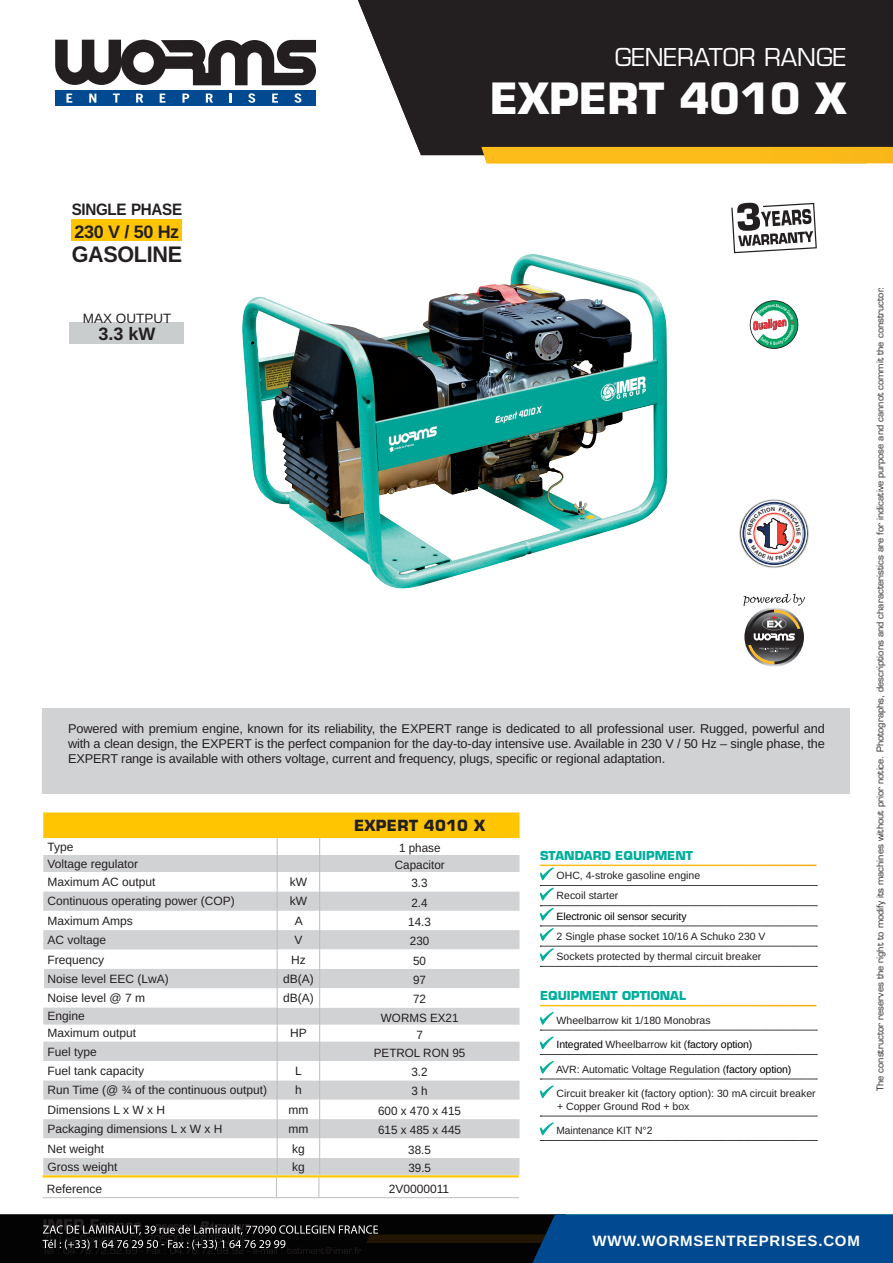
<style>
.page{position:relative;width:893px;height:1263px;background:#fff}
.page>*{position:absolute;margin:0;border:0;box-sizing:border-box;transform-origin:0 0}
.t1{font:700 42px "Eurostile LT Std";color:#fff}
.t2{font:24px "Eurostile LT Std";color:#fff}
.t3{font:700 22.5px "Arimo";letter-spacing:-.015em;color:#231f20;scale:.96 1}
.t4{font:700 18px "Arimo";letter-spacing:-.02em;color:#231f20}
.t5{font:700 16.5px "Arimo";letter-spacing:-.02em;color:#231f20;scale:.92 1}
.t6{font:700 15px "Arimo";letter-spacing:.05em;color:#fff}
.t7{font:700 15px "Eurostile LT Std";letter-spacing:.02em;color:#231f20}
.t8{font:13.5px "Arimo";color:#231f20}
.t9{font:12.75px/15px "Arimo";letter-spacing:-.01em;color:#231f20;text-align:justify}
.tableau{font:12px "Arimo";color:#231f20}
.Tablo_Centré{font:12px "Arimo";color:#231f20}
.t10{font:700 12px "Eurostile LT Std";color:#00ae9e}
.Tablo{font:12px "Arimo";color:#231f20}
.t11{font:10.5px/12.6px "Arimo";color:#231f20}
.t12{font:10.5px "Arimo";letter-spacing:-.01em;color:#000}
.t13{font:9px "Eurostile LT Std";color:#231f20}
.t14{font:9px "Arimo";color:#000}
.s1{color:#231f20}
.s2{color:#000}
</style>
<div class="page">
<div style="left:72px;top:219px;width:110px;height:21px;background:#ffc500"></div>
<img style="left:242px;top:254px;width:425px;height:334px">
<svg style="left:731px;top:203px;width:86px;height:50px"></svg>
<div style="left:70px;top:323px;width:114px;height:21px;background:#cacdce"></div>
<svg style="left:749px;top:300px;width:50px;height:49px"></svg>
<img style="left:739px;top:499px;width:70px;height:69px">
<svg style="left:743px;top:594px;width:62px;height:70px"></svg>
<div style="left:43px;top:708px;width:807px;height:85px;background:#d1d2d4"></div>
<svg style="left:540px;top:867px;width:277px;height:100px"></svg>
<svg style="left:540px;top:1012px;width:277px;height:43px"></svg>
<svg style="left:540px;top:1061px;width:277px;height:37px"></svg>
<svg style="left:540px;top:1116px;width:277px;height:25px"></svg>
<svg style="left:43px;top:812px;width:476px;height:385px"></svg>
<hr style="left:43px;top:1197px;width:233px;height:1px;background:#bcbdc0">
<hr style="left:276px;top:1197px;width:43px;height:1px;background:#bcbdc0">
<hr style="left:319px;top:1197px;width:200px;height:1px;background:#bcbdc0">
<div style="left:358px;top:0;width:535px;height:155px;background:#231f20"></div>
<div style="left:481px;top:147px;width:412px;height:16px;background:#fdbc19"></div>
<svg style="left:55px;top:40px;width:261px;height:66px"></svg>
<svg style="left:0;top:1214px;width:893px;height:49px;background:#0d2944"></svg>
<svg style="left:742px;top:502px;width:64px;height:63px"></svg>
<p class="t2" style="left:615px;top:43px;width:233px">GENERATOR RANGE</p>
<p class="t1" style="left:490px;top:72px;width:358px">EXPERT 4010 X</p>
<p class="t5" style="left:72px;top:198px;width:122px">SINGLE PHASE</p>
<p class="t3" style="left:72px;top:238px;width:117px">GASOLINE</p>
<p class="t4" style="left:75px;top:219px;width:106px">230 V / 50 Hz</p>
<p class="t8" style="left:83px;top:308px;width:90px">MAX OUTPUT</p>
<p class="t4" style="left:98px;top:321px;width:59px">3.3 kW</p>
<p class="t9" style="left:68px;top:721px;width:758px">Powered with premium engine, known for its reliability, the EXPERT range is dedicated to all professional user. Rugged, powerful and with a clean design, the EXPERT is the perfect companion for the day-to-day intensive use. Available in 230 V / 50 Hz – single phase, the EXPERT range is available with others voltage, current and frequency, plugs, specific or regional adaptation.</p>
<p class="t7" style="left:354px;top:816px;width:132px">EXPERT 4010 X</p>
<p class="Tablo" style="left:48px;top:838px;width:28px">Type</p>
<p class="tableau" style="left:399px;top:839px;width:43px">1 phase</p>
<p class="tableau" style="left:48px;top:855px;width:92px">Voltage regulator</p>
<p class="tableau" style="left:395px;top:856px;width:51px">Capacitor</p>
<p class="tableau" style="left:48px;top:873px;width:110px">Maximum AC output</p>
<p class="Tablo_Centré" style="left:290px;top:873px;width:19px">kW</p>
<p class="tableau" style="left:411px;top:875px;width:18px">3.3</p>
<p class="tableau" style="left:48px;top:893px;width:189px">Continuous operating power (COP)</p>
<p class="Tablo_Centré" style="left:290px;top:893px;width:19px">kW</p>
<p class="tableau" style="left:411px;top:894px;width:18px">2.4</p>
<p class="tableau" style="left:48px;top:912px;width:87px">Maximum Amps</p>
<p class="Tablo_Centré" style="left:295px;top:912px;width:10px">A</p>
<p class="tableau" style="left:408px;top:913px;width:24px">14.3</p>
<p class="tableau" style="left:48px;top:932px;width:60px">AC voltage</p>
<p class="Tablo_Centré" style="left:294px;top:932px;width:10px">V</p>
<p class="tableau" style="left:410px;top:933px;width:21px">230</p>
<p class="tableau" style="left:48px;top:951px;width:58px">Frequency</p>
<p class="Tablo_Centré" style="left:291px;top:951px;width:16px">Hz</p>
<p class="tableau" style="left:413px;top:952px;width:14px">50</p>
<p class="tableau" style="left:48px;top:970px;width:123px">Noise level EEC (LwA)</p>
<p class="Tablo_Centré" style="left:283px;top:970px;width:32px">dB(A)</p>
<p class="tableau" style="left:413px;top:971px;width:14px">97</p>
<p class="tableau" style="left:48px;top:990px;width:99px">Noise level @ 7 m</p>
<p class="Tablo_Centré" style="left:283px;top:990px;width:32px">dB(A)</p>
<p class="tableau" style="left:413px;top:991px;width:14px">72</p>
<p class="tableau" style="left:48px;top:1008px;width:39px">Engine</p>
<p class="tableau" style="left:381px;top:1009px;width:79px">WORMS EX21</p>
<p class="tableau" style="left:48px;top:1025px;width:90px">Maximum output</p>
<p class="Tablo_Centré" style="left:290px;top:1025px;width:18px">HP</p>
<p class="tableau" style="left:417px;top:1026px;width:8px">7</p>
<p class="tableau" style="left:48px;top:1043px;width:51px">Fuel type</p>
<p class="tableau" style="left:374px;top:1044px;width:93px">PETROL RON 95</p>
<p class="tableau" style="left:48px;top:1062px;width:98px">Fuel tank capacity</p>
<p class="Tablo_Centré" style="left:295px;top:1062px;width:8px">L</p>
<p class="tableau" style="left:411px;top:1063px;width:18px">3.2</p>
<p class="tableau" style="left:48px;top:1082px;width:221px">Run Time (@ ¾ of the continuous output)</p>
<p class="Tablo_Centré" style="left:295px;top:1082px;width:8px">h</p>
<p class="tableau" style="left:411px;top:1083px;width:18px">3 h</p>
<p class="tableau" style="left:48px;top:1101px;width:119px">Dimensions L x W x H</p>
<p class="Tablo_Centré" style="left:288px;top:1101px;width:21px">mm</p>
<p class="tableau" style="left:378px;top:1102px;width:84px">600 x 470 x 415</p>
<p class="tableau" style="left:48px;top:1121px;width:176px">Packaging dimensions L x W x H</p>
<p class="Tablo_Centré" style="left:288px;top:1121px;width:21px">mm</p>
<p class="tableau" style="left:378px;top:1122px;width:84px">615 x 485 x 445</p>
<p class="tableau" style="left:48px;top:1140px;width:58px">Net weight</p>
<p class="Tablo_Centré" style="left:292px;top:1140px;width:14px">kg</p>
<p class="tableau" style="left:408px;top:1141px;width:24px">38.5</p>
<p class="tableau" style="left:48px;top:1158px;width:72px">Gross weight</p>
<p class="Tablo_Centré" style="left:292px;top:1158px;width:14px">kg</p>
<p class="tableau" style="left:408px;top:1159px;width:24px">39.5</p>
<p class="Tablo" style="left:47px;top:1180px;width:57px">Reference</p>
<p class="Tablo_Centré" style="left:389px;top:1180px;width:62px">2V0000011</p>
<p class="t10" style="left:540px;top:848px;width:154px">STANDARD EQUIPMENT</p>
<p class="t11" style="left:557px;top:869px;width:145px">OHC, 4-stroke gasoline engine</p>
<p class="t11" style="left:557px;top:890px;width:63px">Recoil starter</p>
<p class="t12" style="left:557px;top:908px;width:131px">Electronic oil sensor security</p>
<p class="t11" style="left:557px;top:930px;width:210px">2 Single phase socket 10/16 A Schuko 230 V</p>
<p class="t11" style="left:557px;top:950px;width:206px">Sockets protected by thermal circuit breaker</p>
<p class="t10" style="left:540px;top:988px;width:148px">EQUIPMENT OPTIONAL</p>
<p class="t11" style="left:557px;top:1014px;width:156px">Wheelbarrow kit 1/180 Monobras</p>
<p class="t12" style="left:557px;top:1037px;width:197px">Integrated <span class="s1">Wheelbarrow kit (</span>factory option)</p>
<p class="t11" style="left:556px;top:1063px;width:237px">AVR: Automatic Voltage Regulation (<span class="s2">factory option)</span></p>
<p class="t11" style="left:557px;top:1087px;width:261px">Circuit breaker kit (factory option): 30 mA circuit breaker + Copper Ground Rod + box</p>
<p class="t11" style="left:557px;top:1124px;width:98px">Maintenance KIT N°2</p>
<p class="t6" style="left:593px;top:1230px;width:269px">WWW.WORMSENTREPRISES.COM</p>
<p class="t6" style="left:745px;top:1230px;width:116px">WWW.IMER.FR</p>
<p class="t13" style="left:875px;top:1091px;width:806px;rotate:-90deg">The constructor reserves the right to modify its machines without prior notice. Photographs, descriptions and characteristics are for indicative purpose and cannot commit the constructor.</p>
<p class="t14" style="left:877px;top:1054px;width:675px;rotate:-90deg">Les caractéristiques et données techniques peuvent être modifiées par le constructeur sans engager sa responsabilité, ni celle du distributeur. Photos non contractuelles.</p>
</div>
